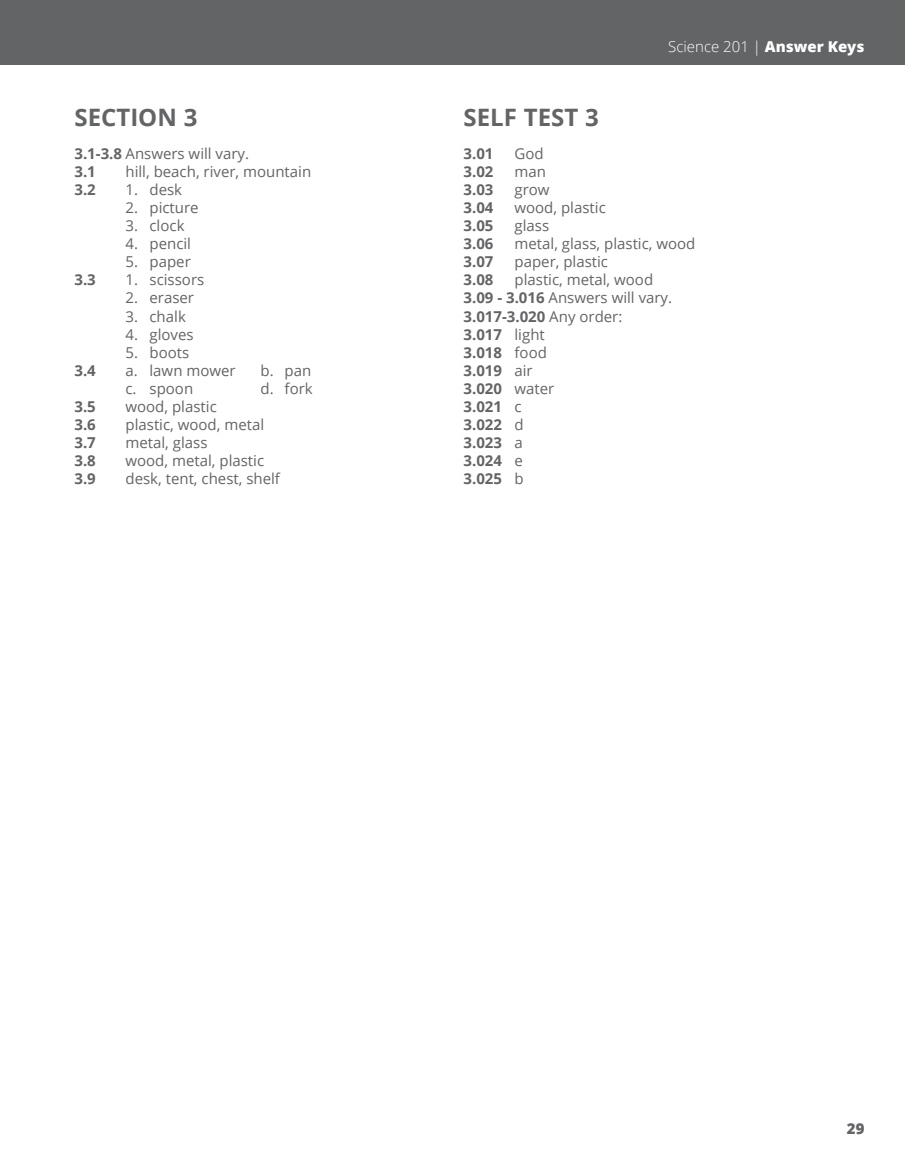
<style>
.page{position:relative;width:905px;height:1175px;background:#fff}
.page>*{position:absolute;margin:0;border:0;box-sizing:border-box;transform-origin:0 0}
.t1{font:700 24px "Open Sans";color:#636466}
.t2{font:15px/18px "Open Sans";color:#636466}
.t3{font:700 15px/18px "Open Sans";color:#636466}
.t4{font:300 15px "Open Sans";color:#fff}
.t5{font:800 15px "Open Sans";color:#636466}
.s1{font-weight:700}
.s2{font-weight:800}
.s3{font-weight:400}
</style>
<div class="page">
<div style="left:1px;top:0;width:903px;height:64px;background:#636466"></div>
<hr style="left:0;top:0;width:1px;height:64px;background:#636466">
<h1 class="t1" style="left:74px;top:101px;width:124px">SECTION 3</h1>
<p class="t2" style="left:74px;top:145px;width:176px"><span class="s1">3.1-3.8</span> Answers will vary.<br><span class="s1">3.1</span></p>
<p class="t2" style="left:125px;top:163px;width:187px">hill, beach, river, mountain</p>
<p class="t3" style="left:74px;top:181px;width:23px">3.2</p>
<p class="t2" style="left:125px;top:181px;width:58px">1. desk</p>
<p class="t2" style="left:125px;top:199px;width:75px">2. picture</p>
<p class="t2" style="left:125px;top:217px;width:61px">3. clock</p>
<p class="t2" style="left:125px;top:235px;width:67px">4. pencil</p>
<p class="t2" style="left:125px;top:253px;width:67px">5. paper</p>
<p class="t3" style="left:74px;top:271px;width:23px">3.3</p>
<p class="t2" style="left:125px;top:271px;width:80px">1. scissors</p>
<p class="t2" style="left:125px;top:289px;width:70px">2. eraser</p>
<p class="t2" style="left:125px;top:307px;width:62px">3. chalk</p>
<p class="t2" style="left:125px;top:325px;width:70px">4. gloves</p>
<p class="t2" style="left:125px;top:343px;width:65px">5. boots</p>
<p class="t3" style="left:74px;top:361px;width:23px">3.4</p>
<p class="t2" style="left:125px;top:361px;width:112px">a. lawn mower</p>
<p class="t2" style="left:260px;top:361px;width:52px">b. pan</p>
<p class="t2" style="left:125px;top:379px;width:69px">c. spoon</p>
<p class="t2" style="left:260px;top:379px;width:54px">d. fork</p>
<p class="t3" style="left:74px;top:397px;width:23px">3.5</p>
<p class="t2" style="left:125px;top:397px;width:93px">wood, plastic</p>
<p class="t3" style="left:74px;top:415px;width:23px">3.6</p>
<p class="t2" style="left:125px;top:415px;width:140px">plastic, wood, metal</p>
<p class="t3" style="left:74px;top:433px;width:23px">3.7</p>
<p class="t2" style="left:125px;top:433px;width:84px">metal, glass</p>
<p class="t3" style="left:74px;top:451px;width:23px">3.8</p>
<p class="t2" style="left:125px;top:451px;width:140px">wood, metal, plastic</p>
<p class="t3" style="left:74px;top:469px;width:23px">3.9</p>
<p class="t2" style="left:125px;top:469px;width:156px">desk, tent, chest, shelf</p>
<p class="t4" style="left:668px;top:36px;width:198px">Science 201 | <span class="s2">Answer Keys</span></p>
<h1 class="t1" style="left:463px;top:101px;width:137px">SELF TEST 3</h1>
<p class="t3" style="left:463px;top:145px;width:31px">3.01</p>
<p class="t2" style="left:514px;top:145px;width:31px">God</p>
<p class="t3" style="left:463px;top:163px;width:31px">3.02</p>
<p class="t2" style="left:514px;top:163px;width:33px">man</p>
<p class="t3" style="left:463px;top:181px;width:31px">3.03</p>
<p class="t2" style="left:514px;top:181px;width:37px">grow</p>
<p class="t3" style="left:463px;top:199px;width:31px">3.04</p>
<p class="t2" style="left:514px;top:199px;width:93px">wood, plastic</p>
<p class="t3" style="left:463px;top:217px;width:31px">3.05</p>
<p class="t2" style="left:514px;top:217px;width:36px">glass</p>
<p class="t3" style="left:463px;top:235px;width:31px">3.06</p>
<p class="t2" style="left:514px;top:235px;width:182px">metal, glass, plastic, wood</p>
<p class="t3" style="left:463px;top:253px;width:31px">3.07</p>
<p class="t2" style="left:514px;top:253px;width:95px">paper, plastic</p>
<p class="t3" style="left:463px;top:271px;width:31px">3.08</p>
<p class="t3" style="left:463px;top:271px;width:210px;text-indent:51px"><span class="s3">plastic, metal, wood<br></span>3.09 - 3.016 <span class="s3">Answers will vary.<br></span>3.017-3.020 <span class="s3">Any order:<br></span>3.017 <span class="s3">light<br></span>3.018 <span class="s3">food<br></span>3.019 <span class="s3">air<br></span>3.020 <span class="s3">water<br></span>3.021 <span class="s3">c<br></span>3.022 <span class="s3">d<br></span>3.023 <span class="s3">a<br></span>3.024 <span class="s3">e<br></span>3.025 <span class="s3">b</span></p>
<p class="t5" style="left:846px;top:1117px;width:19px">29</p>
</div>
